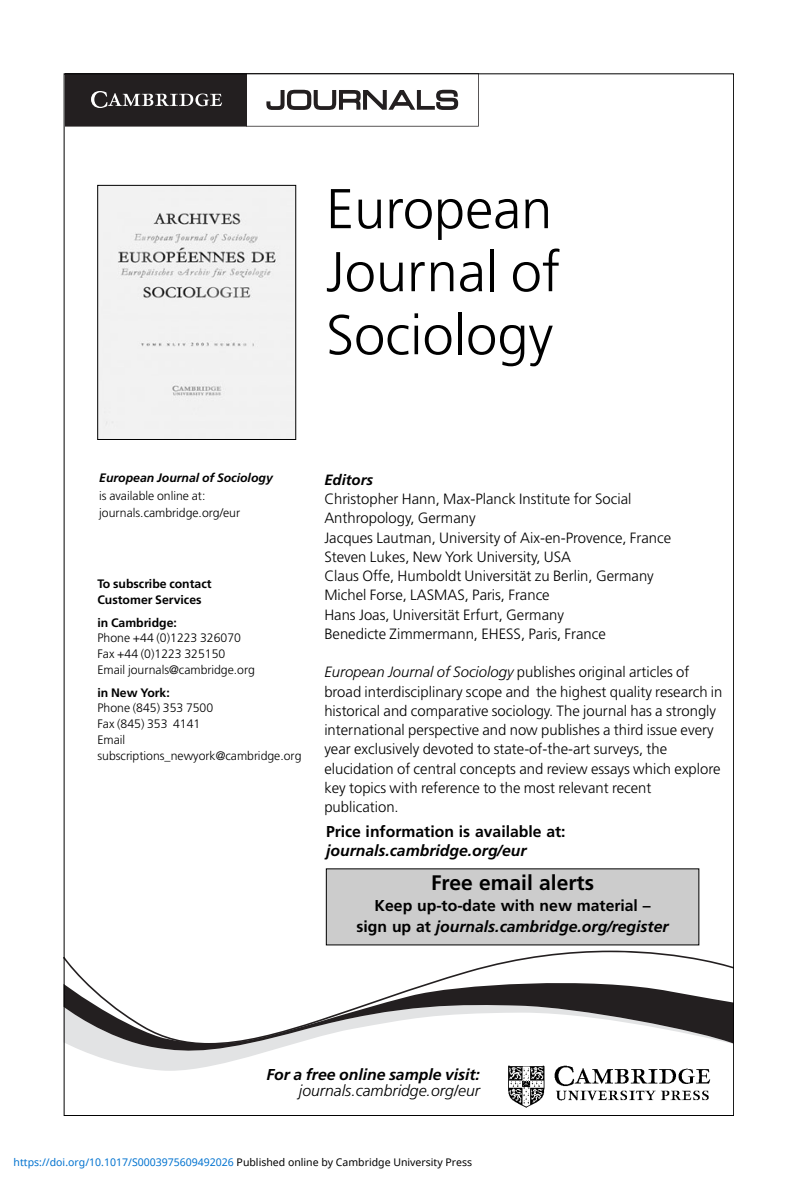
<style>
.page{position:relative;width:794px;height:1191px;background:#fff}
.page>*{position:absolute;margin:0;border:0;box-sizing:border-box;transform-origin:0 0}
.t1{font:300 56px/63px "Frutiger LT Std";color:#000}
.t2{font:700 21px "Frutiger LT Std";color:#000}
.t3{font:700 15.75px/21px "Frutiger LT Std";color:#000;text-align:center}
.t4{font:italic 700 15.75px "Frutiger LT Std";color:#000}
.t5{font:italic 300 15.75px "Frutiger LT Std";color:#000}
.t6{font:300 14.88px/19.2px "Frutiger LT Std";color:#000}
.t7{font:italic 700 14.88px "Frutiger LT Std";color:#000}
.t8{font:300 12.25px/15.8px "Frutiger LT Std";color:#000}
.t9{font:700 12.25px/15.8px "Frutiger LT Std";color:#000}
.t10{font:italic 700 12.25px "Frutiger LT Std";color:#000}
.t11{font:10.5px "Noto Sans";color:#0172cf}
.s1{font-style:italic}
.s2{color:#000}
</style>
<div class="page">
<svg style="left:66px;top:76px;width:413px;height:51px"></svg>
<svg style="left:66px;top:950px;width:666px;height:26px"></svg>
<svg style="left:89px;top:1053px;width:172px;height:17px;fill:#e2e3e4"></svg>
<svg style="left:66px;top:976px;width:666px;height:77px"></svg>
<img style="left:508px;top:1065px;width:202px;height:43px">
<img style="left:99px;top:187px;width:195px;height:251px">
<div style="left:97px;top:185px;width:199px;height:255px;border:1px solid #000"></div>
<div style="left:326px;top:869px;width:372px;height:75px;background:#ccc"></div>
<h1 class="t1" style="left:326px;top:180px;width:236px">European<br>Journal of<br>Sociology</h1>
<p class="t10" style="left:99px;top:472px;width:175px">European Journal of Sociology</p>
<p class="t8" style="left:99px;top:487px;width:142px;line-height:17.5px">is available online at: journals.cambridge.org/eur</p>
<p class="t9" style="left:97px;top:576px;width:116px">To subscribe contact<br>Customer Services</p>
<p class="t9" style="left:97px;top:615px;width:81px">in Cambridge:</p>
<p class="t8" style="left:97px;top:631px;width:159px">Phone +44 (0)1223 326070<br>Fax +44 (0)1223 325150<br>Email journals@cambridge.org</p>
<p class="t9" style="left:97px;top:685px;width:74px">in New York:</p>
<p class="t8" style="left:97px;top:701px;width:205px">Phone (845) 353 7500<br>Fax (845) 353 4141<br>Email subscriptions_newyork@cambridge.org</p>
<p class="t7" style="left:324px;top:472px;width:50px">Editors</p>
<p class="t6" style="left:324px;top:490px;width:348px">Christopher Hann, Max-Planck Institute for Social Anthropology, Germany<br>Jacques Lautman, University of Aix-en-Provence, France Steven Lukes, New York University, USA<br>Claus Offe, Humboldt Universität zu Berlin, Germany Michel Forse, LASMAS, Paris, France<br>Hans Joas, Universität Erfurt, Germany<br>Benedicte Zimmermann, EHESS, Paris, France</p>
<p class="t6" style="left:324px;top:663px;width:400px"><span class="s1">European Journal of Sociology</span> publishes original articles of broad interdisciplinary scope and the highest quality research in historical and comparative sociology. The journal has a strongly international perspective and now publishes a third issue every year exclusively devoted to state-of-the-art surveys, the elucidation of central concepts and review essays which explore key topics with reference to the most relevant recent publication.</p>
<p class="t3" style="left:326px;top:821px;width:241px">Price information is available at:</p>
<p class="t4" style="left:326px;top:842px;width:202px">journals.cambridge.org/eur</p>
<h2 class="t2" style="left:431px;top:872px;width:164px">Free email alerts</h2>
<p class="t3" style="left:356px;top:896px;width:313px">Keep up-to-date with new material –<br>sign up at <span class="s1">journals.cambridge.org/register</span></p>
<p class="t4" style="left:266px;top:1067px;width:215px">For a free online sample visit:</p>
<p class="t5" style="left:299px;top:1083px;width:183px">journals.cambridge.org/eur</p>
<p class="t11" style="left:14px;top:1154px;width:460px">https://doi.org/10.1017/S0003975609492026 <span class="s2">Published online by Cambridge University Press</span></p>
</div>
